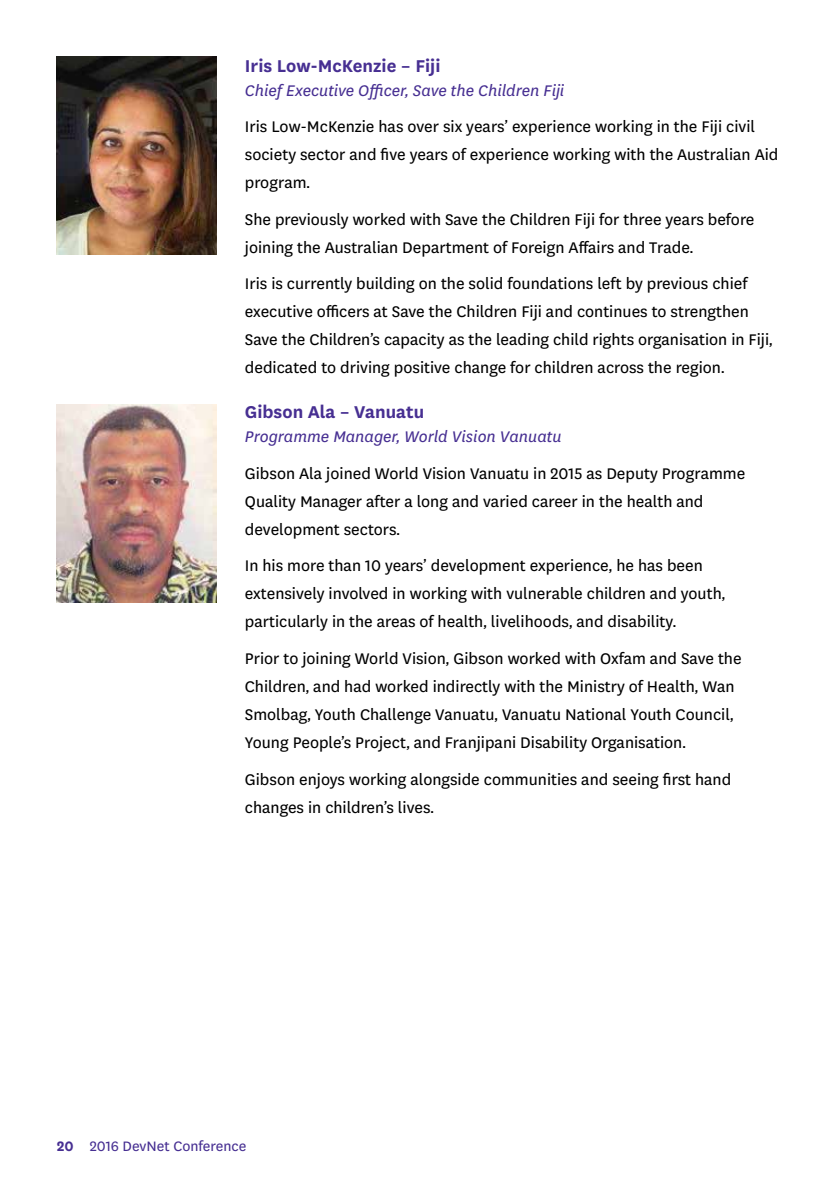
<style>
.page{position:relative;width:840px;height:1191px;background:#fff}
.page>*{position:absolute;margin:0;border:0;box-sizing:border-box;transform-origin:0 0}
.t1{font:700 20px "Victoria Sans";color:#472f92}
.t2{font:18px/28px "Victoria Sans";color:#000}
.t3{font:italic 18px "Victoria Sans";color:#472f92}
.t4{font:16px "Victoria Sans";color:#472f92}
.s1{font-weight:700}
</style>
<div class="page">
<img style="left:56px;top:57px;width:160px;height:197px">
<img style="left:57px;top:405px;width:160px;height:197px">
<p class="t1" style="left:245px;top:52px;width:197px">Iris Low-McKenzie – Fiji</p>
<p class="t3" style="left:245px;top:79px;width:321px">Chief Executive Officer, Save the Children Fiji</p>
<p class="t2" style="left:245px;top:112px;width:535px">Iris Low-McKenzie has over six years’ experience working in the Fiji civil society sector and five years of experience working with the Australian Aid program.</p>
<p class="t2" style="left:245px;top:204px;width:510px">She previously worked with Save the Children Fiji for three years before joining the Australian Department of Foreign Affairs and Trade.</p>
<p class="t2" style="left:245px;top:269px;width:529px">Iris is currently building on the solid foundations left by previous chief executive officers at Save the Children Fiji and continues to strengthen Save the Children’s capacity as the leading child rights organisation in Fiji, dedicated to driving positive change for children across the region.</p>
<p class="t1" style="left:245px;top:398px;width:181px">Gibson Ala – Vanuatu</p>
<p class="t3" style="left:245px;top:425px;width:318px">Programme Manager, World Vision Vanuatu</p>
<p class="t2" style="left:245px;top:458px;width:501px">Gibson Ala joined World Vision Vanuatu in 2015 as Deputy Programme<br>Quality Manager after a long and varied career in the health and development sectors.</p>
<p class="t2" style="left:245px;top:551px;width:481px">In his more than 10 years’ development experience, he has been extensively involved in working with vulnerable children and youth, particularly in the areas of health, livelihoods, and disability.</p>
<p class="t2" style="left:245px;top:643px;width:498px">Prior to joining World Vision, Gibson worked with Oxfam and Save the Children, and had worked indirectly with the Ministry of Health, Wan Smolbag, Youth Challenge Vanuatu, Vanuatu National Youth Council, Young People’s Project, and Franjipani Disability Organisation.</p>
<p class="t2" style="left:245px;top:764px;width:487px">Gibson enjoys working alongside communities and seeing first hand changes in children’s lives.</p>
<p class="t4" style="left:57px;top:1135px;width:191px"><span class="s1">20</span> 2016 DevNet Conference</p>
</div>
